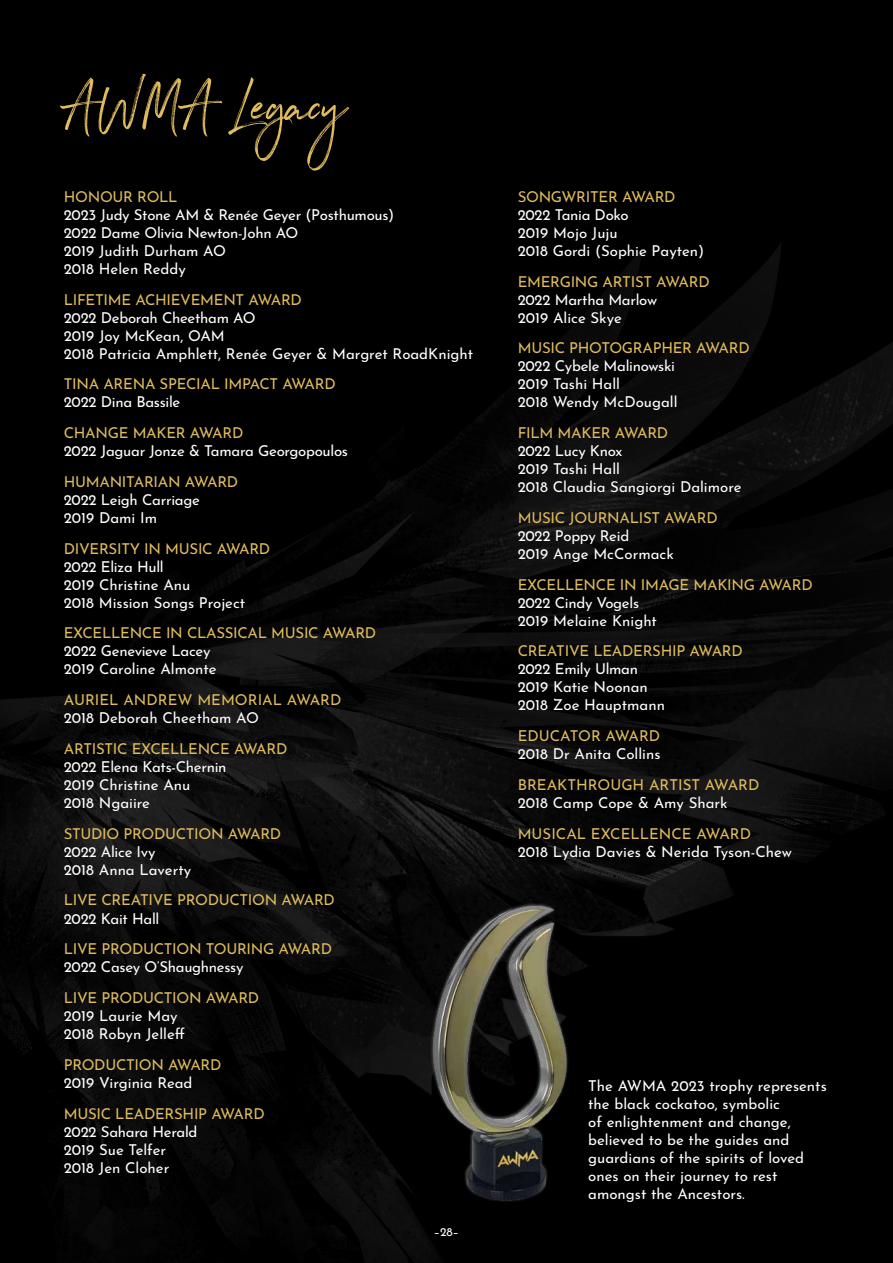
<style>
.page{position:relative;width:893px;height:1263px;background:#000}
.page>*{position:absolute;margin:0;border:0;box-sizing:border-box;transform-origin:0 0}
.t1{font:66px "Northwell";color:#e0bc5d}
.t2{font:15px/18px "Josefin Sans";color:#fff}
.t3{font:15px "Josefin Sans";letter-spacing:-.02em;color:#e0bc5d}
.t4{font:15px/18px "Josefin Sans";letter-spacing:-.02em;color:#fff}
.t5{font:15px "Josefin Sans";color:#e0bc5d}
.t6{font:12px "Josefin Sans";color:#fff}
</style>
<div class="page">
<img style="left:0;top:244px;width:893px;height:1019px">
<img style="left:427px;top:897px;width:143px;height:306px">
<h1 class="t1" style="left:64px;top:58px;width:285px">AWMA Legacy</h1>
<p class="t3" style="left:64px;top:184px;width:115px">HONOUR ROLL</p>
<p class="t4" style="left:64px;top:204px;width:332px">2023 Judy Stone AM &amp; Renée Geyer (Posthumous)<br>2022 Dame Olivia Newton-John AO<br>2019 Judith Durham AO<br>2018 Helen Reddy</p>
<p class="t3" style="left:64px;top:287px;width:240px">LIFETIME ACHIEVEMENT AWARD</p>
<p class="t2" style="left:64px;top:307px;width:411px">2022 Deborah Cheetham AO<br>2019 Joy McKean, OAM<br>2018 Patricia Amphlett, Renée Geyer &amp; Margret RoadKnight</p>
<p class="t3" style="left:64px;top:372px;width:273px">TINA ARENA SPECIAL IMPACT AWARD</p>
<p class="t4" style="left:64px;top:391px;width:118px">2022 Dina Bassile</p>
<p class="t3" style="left:64px;top:420px;width:181px">CHANGE MAKER AWARD</p>
<p class="t4" style="left:64px;top:440px;width:286px">2022 Jaguar Jonze &amp; Tamara Georgopoulos</p>
<p class="t3" style="left:64px;top:469px;width:176px">HUMANITARIAN AWARD</p>
<p class="t4" style="left:64px;top:489px;width:138px">2022 Leigh Carriage<br>2019 Dami Im</p>
<p class="t3" style="left:64px;top:536px;width:208px">DIVERSITY IN MUSIC AWARD</p>
<p class="t2" style="left:64px;top:556px;width:183px">2022 Eliza Hull<br>2019 Christine Anu<br>2018 Mission Songs Project</p>
<p class="t3" style="left:64px;top:621px;width:314px">EXCELLENCE IN CLASSICAL MUSIC AWARD</p>
<p class="t4" style="left:64px;top:640px;width:154px">2022 Genevieve Lacey<br>2019 Caroline Almonte</p>
<p class="t5" style="left:64px;top:687px;width:279px">AURIEL ANDREW MEMORIAL AWARD</p>
<p class="t2" style="left:64px;top:707px;width:197px">2018 Deborah Cheetham AO</p>
<p class="t3" style="left:64px;top:736px;width:225px">ARTISTIC EXCELLENCE AWARD</p>
<p class="t2" style="left:64px;top:756px;width:164px">2022 Elena Kats-Chernin<br>2019 Christine Anu<br>2018 Ngaiire</p>
<p class="t3" style="left:64px;top:821px;width:219px">STUDIO PRODUCTION AWARD</p>
<p class="t2" style="left:64px;top:841px;width:129px">2022 Alice Ivy<br>2018 Anna Laverty</p>
<p class="t3" style="left:64px;top:888px;width:273px">LIVE CREATIVE PRODUCTION AWARD</p>
<p class="t4" style="left:64px;top:907px;width:97px">2022 Kait Hall</p>
<p class="t3" style="left:64px;top:936px;width:270px">LIVE PRODUCTION TOURING AWARD</p>
<p class="t4" style="left:64px;top:956px;width:181px">2022 Casey O’Shaughnessy</p>
<p class="t3" style="left:64px;top:985px;width:197px">LIVE PRODUCTION AWARD</p>
<p class="t2" style="left:64px;top:1005px;width:123px">2019 Laurie May<br>2018 Robyn Jelleff</p>
<p class="t3" style="left:64px;top:1052px;width:159px">PRODUCTION AWARD</p>
<p class="t2" style="left:64px;top:1072px;width:130px">2019 Virginia Read</p>
<p class="t3" style="left:64px;top:1101px;width:202px">MUSIC LEADERSHIP AWARD</p>
<p class="t2" style="left:64px;top:1120px;width:135px">2022 Sahara Herald<br>2019 Sue Telfer<br>2018 Jen Cloher</p>
<p class="t6" style="left:434px;top:1221px;width:27px">–28–</p>
<p class="t3" style="left:518px;top:184px;width:159px">SONGWRITER AWARD</p>
<p class="t2" style="left:518px;top:204px;width:188px">2022 Tania Doko<br>2019 Mojo Juju<br>2018 Gordi (Sophie Payten)</p>
<p class="t3" style="left:518px;top:269px;width:193px">EMERGING ARTIST AWARD</p>
<p class="t4" style="left:518px;top:288px;width:141px">2022 Martha Marlow<br>2019 Alice Skye</p>
<p class="t3" style="left:518px;top:336px;width:233px">MUSIC PHOTOGRAPHER AWARD</p>
<p class="t2" style="left:518px;top:355px;width:161px">2022 Cybele Malinowski<br>2019 Tashi Hall<br>2018 Wendy McDougall</p>
<p class="t3" style="left:518px;top:420px;width:152px">FILM MAKER AWARD</p>
<p class="t2" style="left:518px;top:440px;width:225px">2022 Lucy Knox<br>2019 Tashi Hall<br>2018 Claudia Sangiorgi Dalimore</p>
<p class="t3" style="left:518px;top:505px;width:201px">MUSIC JOURNALIST AWARD</p>
<p class="t2" style="left:518px;top:525px;width:158px">2022 Poppy Reid<br>2019 Ange McCormack</p>
<p class="t3" style="left:518px;top:572px;width:296px">EXCELLENCE IN IMAGE MAKING AWARD</p>
<p class="t2" style="left:518px;top:591px;width:141px">2022 Cindy Vogels<br>2019 Melaine Knight</p>
<p class="t3" style="left:518px;top:639px;width:227px">CREATIVE LEADERSHIP AWARD</p>
<p class="t2" style="left:518px;top:658px;width:149px">2022 Emily Ulman<br>2019 Katie Noonan<br>2018 Zoe Hauptmann</p>
<p class="t5" style="left:518px;top:723px;width:144px">EDUCATOR AWARD</p>
<p class="t2" style="left:518px;top:743px;width:144px">2018 Dr Anita Collins</p>
<p class="t5" style="left:518px;top:772px;width:243px">BREAKTHROUGH ARTIST AWARD</p>
<p class="t2" style="left:518px;top:792px;width:211px">2018 Camp Cope &amp; Amy Shark</p>
<p class="t5" style="left:518px;top:821px;width:235px">MUSICAL EXCELLENCE AWARD</p>
<p class="t2" style="left:518px;top:840px;width:276px">2018 Lydia Davies &amp; Nerida Tyson-Chew</p>
<p class="t2" style="left:588px;top:1075px;width:240px">The AWMA 2023 trophy represents the black cockatoo, symbolic<br>of enlightenment and change, believed to be the guides and guardians of the spirits of loved ones on their journey to rest amongst the Ancestors.</p>
</div>
